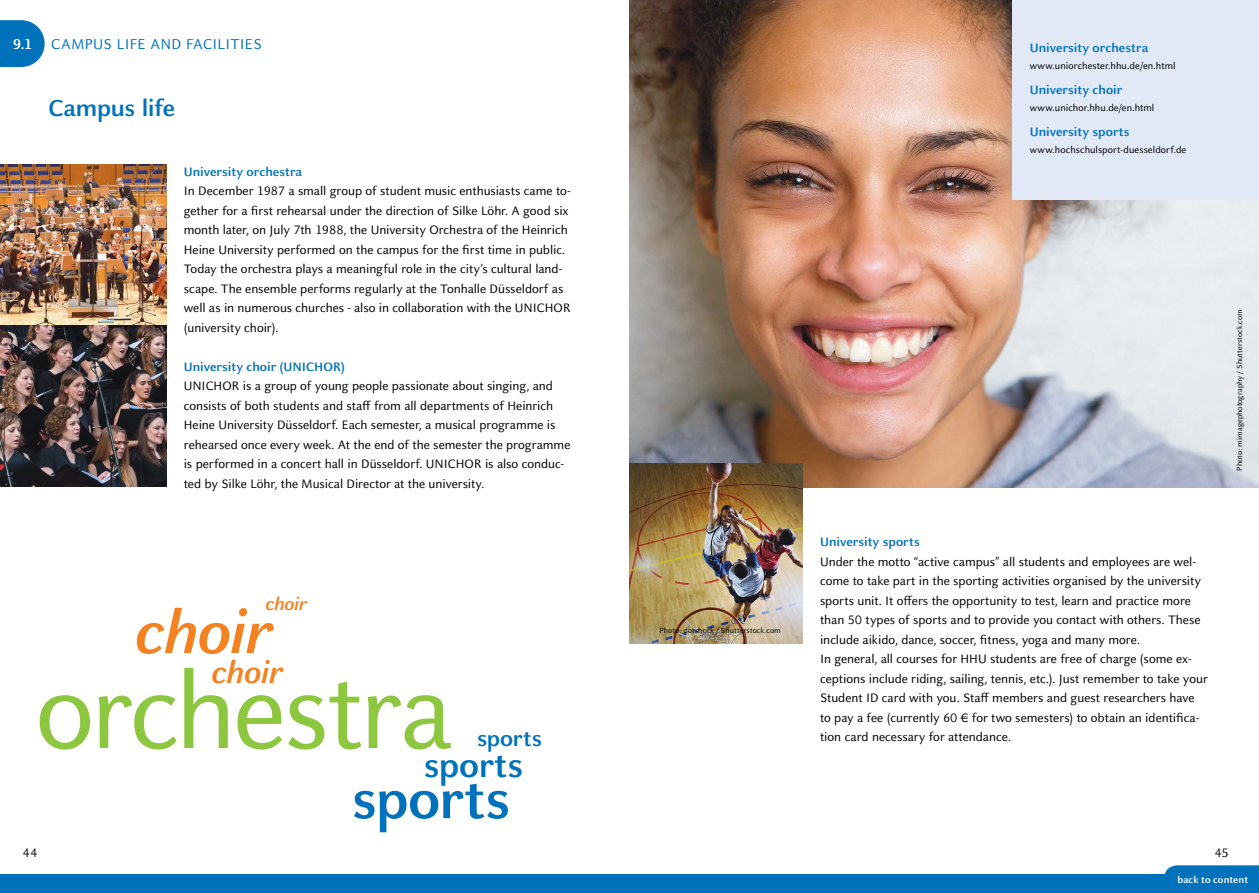
<style>
.page{position:relative;width:1259px;height:893px;background:#fff}
.page>*{position:absolute;margin:0;border:0;box-sizing:border-box;transform-origin:0 0}
._9pt{font:116.85px "HHU Celeste Sans";letter-spacing:-.025em;color:#8dc63f}
._9pt-2{font:italic 700 66px "HHU Celeste Sans";letter-spacing:-.025em;color:#f58220}
._9pt-3{font:700 59.85px "HHU Celeste Sans";letter-spacing:-.01em;color:#0072bc}
._9pt-4{font:700 37.2px "HHU Celeste Sans";letter-spacing:-.005em;color:#0072bc}
._9pt-5{font:italic 700 33.9px "HHU Celeste Sans";letter-spacing:-.015em;color:#f58220}
.Head_17pt{font:700 25.5px "HHU Celeste Sans";letter-spacing:-.015em;color:#0072bc}
._9pt-6{font:700 24.15px "HHU Celeste Sans";letter-spacing:-.005em;color:#0072bc}
._9pt-7{font:italic 700 19.8px "HHU Celeste Sans";letter-spacing:-.015em;color:#f58220}
.Leiste_Inhalt{font:15.75px "HHU Celeste Sans";letter-spacing:.02em;color:#0072bc}
.Leiste_Inhalt-2{font:700 15.75px "HHU Celeste Sans";color:#fff}
._9pt-8{font:13.5px/19.5px "HHU Celeste Sans";color:#000}
._9pt-9{font:700 13.5px "HHU Celeste Sans";color:#0072bc}
.Inserttext_Head{font:700 13.5px "HHU Celeste Sans";color:#0072bc}
.Inserttext_Link{font:10.5px "HHU Celeste Sans";letter-spacing:.01em;color:#000}
.t1{font:700 10.5px "HHU Celeste Sans";letter-spacing:.005em;color:#fff}
.Fotografenname{font:8.25px "HHU Celeste Sans";letter-spacing:.01em;color:#000}
</style>
<div class="page">
<img style="left:629px;top:0;width:630px;height:488px">
<div style="left:1012px;top:0;width:247px;height:199px;background:#e1e8f6"></div>
<img style="left:0;top:165px;width:166px;height:161px">
<img style="left:0;top:326px;width:166px;height:161px">
<img style="left:629px;top:463px;width:173px;height:181px">
<svg style="left:0;top:20px;width:45px;height:47px;background:#1f83c4"></svg>
<div style="left:0;top:874px;width:1259px;height:19px;background:#0072bc"></div>
<svg style="left:1165px;top:865px;width:94px;height:9px"></svg>
<p class="Leiste_Inhalt-2" style="left:13px;top:34px;width:20px">9.1</p>
<p class="Leiste_Inhalt" style="left:51px;top:34px;width:212px">CAMPUS LIFE AND FACILITIES</p>
<p class="Head_17pt" style="left:48px;top:92px;width:128px">Campus life</p>
<p class="_9pt-9" style="left:184px;top:163px;width:120px">University orchestra</p>
<p class="_9pt-8" style="left:184px;top:181px;width:388px">In December 1987 a small group of student music enthusiasts came to&shy;gether for a first rehearsal under the direction of Silke Löhr. A good six month later, on July 7th 1988, the University Orchestra of the Heinrich Heine University performed on the campus for the first time in public.<br>Today the orchestra plays a meaningful role in the city’s cultural land&shy;scape. The ensemble performs regularly at the Tonhalle Düsseldorf as well as in numerous churches - also in collaboration with the UNICHOR (university choir).</p>
<p class="_9pt-9" style="left:184px;top:358px;width:163px">University choir (UNICHOR)</p>
<p class="_9pt-8" style="left:184px;top:376px;width:388px">UNICHOR is a group of young people passionate about singing, and consists of both students and staff from all departments of Heinrich Heine University Düsseldorf. Each semester, a musical programme is rehearsed once every week. At the end of the semester the programme is performed in a concert hall in Düsseldorf. UNICHOR is also conduc&shy;ted by Silke Löhr, the Musical Director at the university.</p>
<p class="_9pt-7" style="left:265px;top:592px;width:43px">choir</p>
<p class="_9pt-2" style="left:135px;top:590px;width:138px">choir</p>
<p class="_9pt-5" style="left:211px;top:651px;width:73px">choir</p>
<p class="_9pt" style="left:36px;top:637px;width:418px">orchestra</p>
<p class="_9pt-6" style="left:477px;top:723px;width:66px">sports</p>
<p class="_9pt-4" style="left:424px;top:741px;width:101px">sports</p>
<p class="_9pt-3" style="left:352px;top:761px;width:160px">sports</p>
<p class="_9pt-8" style="left:23px;top:842px;width:16px">44</p>
<p class="Inserttext_Head" style="left:1029px;top:39px;width:120px">University orchestra</p>
<p class="Inserttext_Link" style="left:1029px;top:59px;width:147px">www.uniorchester.hhu.de/en.html</p>
<p class="Inserttext_Head" style="left:1029px;top:81px;width:94px">University choir</p>
<p class="Inserttext_Link" style="left:1029px;top:101px;width:126px">www.unichor.hhu.de/en.html</p>
<p class="Inserttext_Head" style="left:1029px;top:123px;width:101px">University sports</p>
<p class="Inserttext_Link" style="left:1029px;top:143px;width:158px">www.hochschulsport-duesseldorf.de</p>
<p class="Fotografenname" style="left:659px;top:625px;width:123px">Photo: dotshock / Shutterstock.com</p>
<p class="_9pt-9" style="left:820px;top:533px;width:101px">University sports</p>
<p class="_9pt-8" style="left:820px;top:551px;width:382px">Under the motto “active campus” all students and employees are wel&shy;come to take part in the sporting activities organised by the university sports unit. It offers the opportunity to test, learn and practice more than 50 types of sports and to provide you contact with others. These include aikido, dance, soccer, fitness, yoga and many more.</p>
<p class="_9pt-8" style="left:820px;top:649px;width:389px">In general, all courses for HHU students are free of charge (some ex&shy;ceptions include riding, sailing, tennis, etc.). Just remember to take your Student ID card with you. Staff members and guest researchers have to pay a fee (currently 60 € for two semesters) to obtain an identifica-</p>
<p class="_9pt-8" style="left:820px;top:727px;width:192px">tion card necessary for attendance.</p>
<p class="Fotografenname" style="left:1234px;top:470px;width:163px;rotate:-90deg">Photo: mimagephotography / Shutterstock.com</p>
<p class="_9pt-8" style="left:1214px;top:842px;width:16px">45</p>
<p class="t1" style="left:1177px;top:873px;width:72px">back to content</p>
</div>
